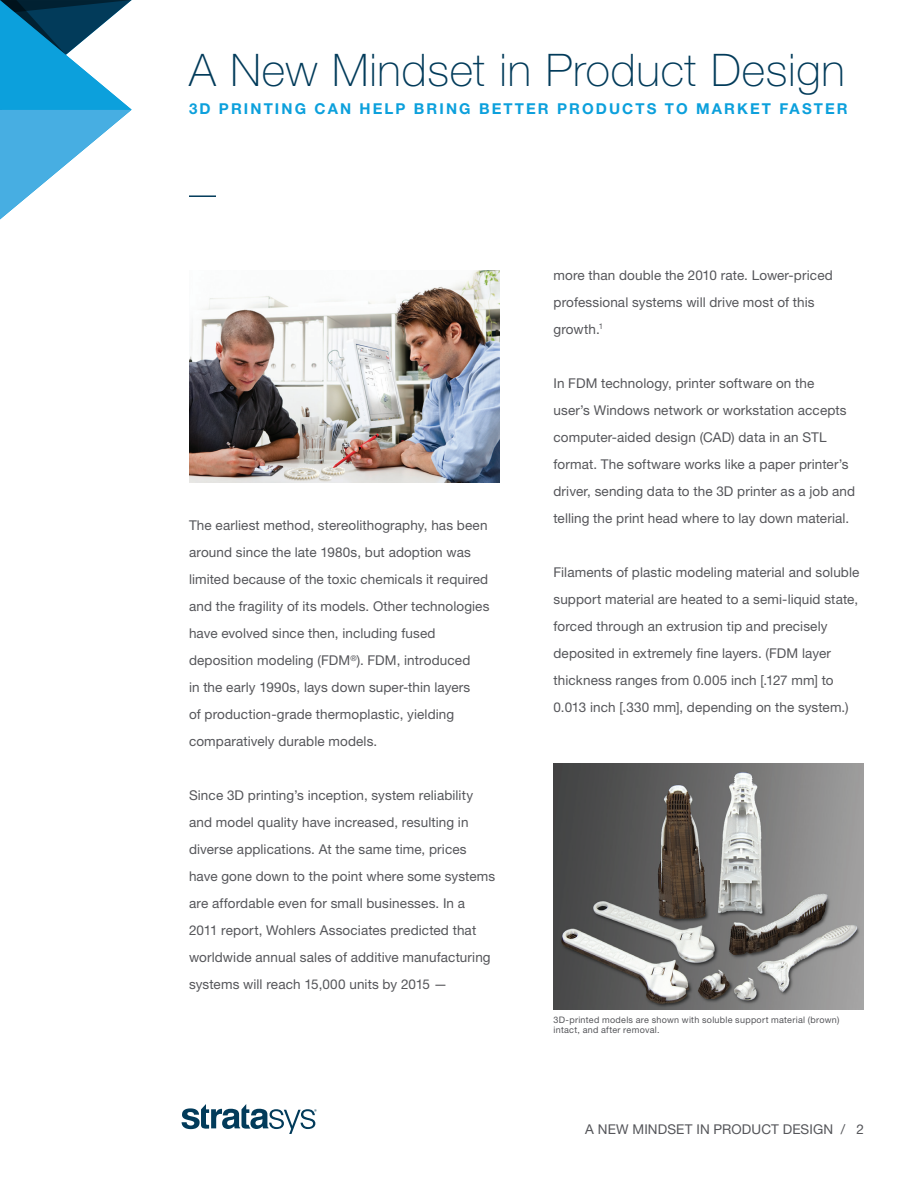
<style>
.page{position:relative;width:918px;height:1188px;background:#fff}
.page>*{position:absolute;margin:0;border:0;box-sizing:border-box;transform-origin:0 0}
.t1{font:100 45px "Helvetica Neue LT Std";letter-spacing:.015em;color:#023b5a}
.t2{font:700 15px "Helvetica Neue LT Std";letter-spacing:.14em;color:#0ca0dc}
.t3{font:13.5px/27px "Helvetica Neue LT Std";letter-spacing:.01em;color:#55565a}
.t4{font:9px/10.5px "Helvetica Neue LT Std";letter-spacing:.03em;color:#55565a}
</style>
<div class="page">
<svg style="left:182px;top:1104px;width:135px;height:30px"></svg>
<svg style="left:0;top:0;width:132px;height:219px"></svg>
<hr style="left:189px;top:195px;width:27px;height:2px;background:#023b5a">
<img style="left:189px;top:270px;width:311px;height:213px">
<img style="left:554px;top:764px;width:310px;height:246px">
<h1 class="t1" style="left:189px;top:44px;width:657px">A New Mindset in Product Design</h1>
<p class="t2" style="left:189px;top:99px;width:660px">3D PRINTING CAN HELP BRING BETTER PRODUCTS TO MARKET FASTER</p>
<p class="t3" style="left:189px;top:512px;width:302px">The earliest method, stereolithography, has been around since the late 1980s, but adoption was limited because of the toxic chemicals it required and the fragility of its models. Other technologies have evolved since then, including fused deposition modeling (FDM<sup>®</sup>). FDM, introduced<br>in the early 1990s, lays down super-thin layers<br>of production-grade thermoplastic, yielding comparatively durable models.</p>
<p class="t3" style="left:189px;top:782px;width:308px">Since 3D printing’s inception, system reliability and model quality have increased, resulting in diverse applications. At the same time, prices have gone down to the point where some systems are affordable even for small businesses. In a 2011 report, Wohlers Associates predicted that worldwide annual sales of additive manufacturing systems will reach 15,000 units by 2015 —</p>
<p class="t3" style="left:554px;top:261px;width:281px">more than double the 2010 rate. Lower-priced professional systems will drive most of this growth.<sup>1</sup></p>
<p class="t3" style="left:554px;top:369px;width:303px">In FDM technology, printer software on the<br>user’s Windows network or workstation accepts computer-aided design (CAD) data in an STL format. The software works like a paper printer’s driver, sending data to the 3D printer as a job and telling the print head where to lay down material.</p>
<p class="t3" style="left:554px;top:558px;width:307px">Filaments of plastic modeling material and soluble support material are heated to a semi-liquid state, forced through an extrusion tip and precisely deposited in extremely fine layers. (FDM layer thickness ranges from 0.005 inch [.127 mm] to 0.013 inch [.330 mm], depending on the system.)</p>
<p class="t4" style="left:554px;top:1014px;width:287px">3D-printed models are shown with soluble support material (brown) intact, and after removal.</p>
<p class="t3" style="left:585px;top:1116px;width:280px">A NEW MINDSET IN PRODUCT DESIGN / 2</p>
</div>
